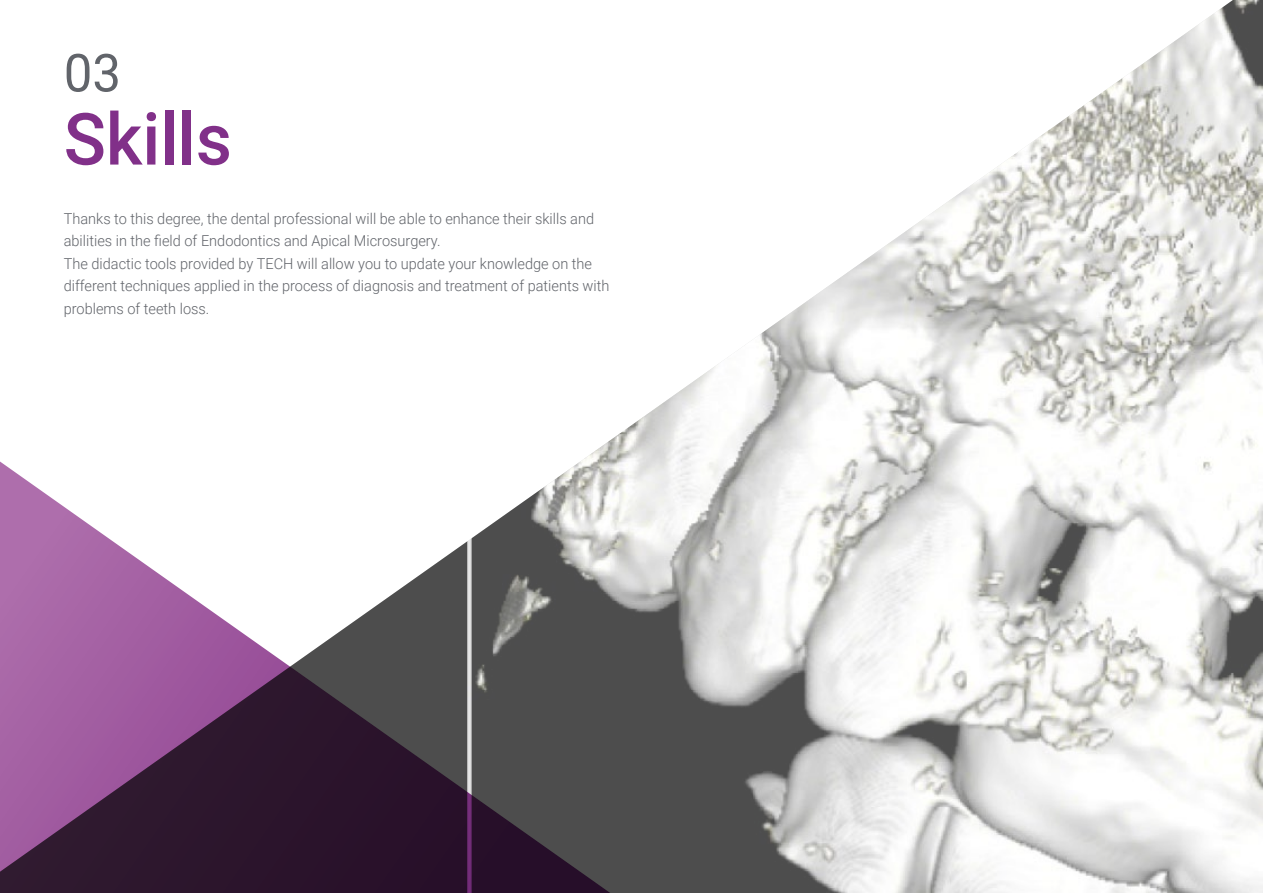
<style>
.page{position:relative;width:1263px;height:893px;background:#fff}
.page>*{position:absolute;margin:0;border:0;box-sizing:border-box;transform-origin:0 0}
.t1{font:500 72px "Roboto";color:#813089}
.t2{font:52.5px "Roboto";color:#61646a}
.t3{font:300 15px/22.5px "Roboto";color:#61646a}
</style>
<div class="page">
<img style="left:602px;top:0;width:661px;height:893px">
<svg style="left:0;top:446px;width:640px;height:447px"></svg>
<h2 class="t2" style="left:64px;top:36px;width:59px">03</h2>
<h1 class="t1" style="left:64px;top:89px;width:170px">Skills</h1>
<p class="t3" style="left:64px;top:207px;width:547px">Thanks to this degree, the dental professional will be able to enhance their skills and abilities in the field of Endodontics and Apical Microsurgery.<br>The didactic tools provided by TECH will allow you to update your knowledge on the different techniques applied in the process of diagnosis and treatment of patients with problems of teeth loss.</p>
</div>
